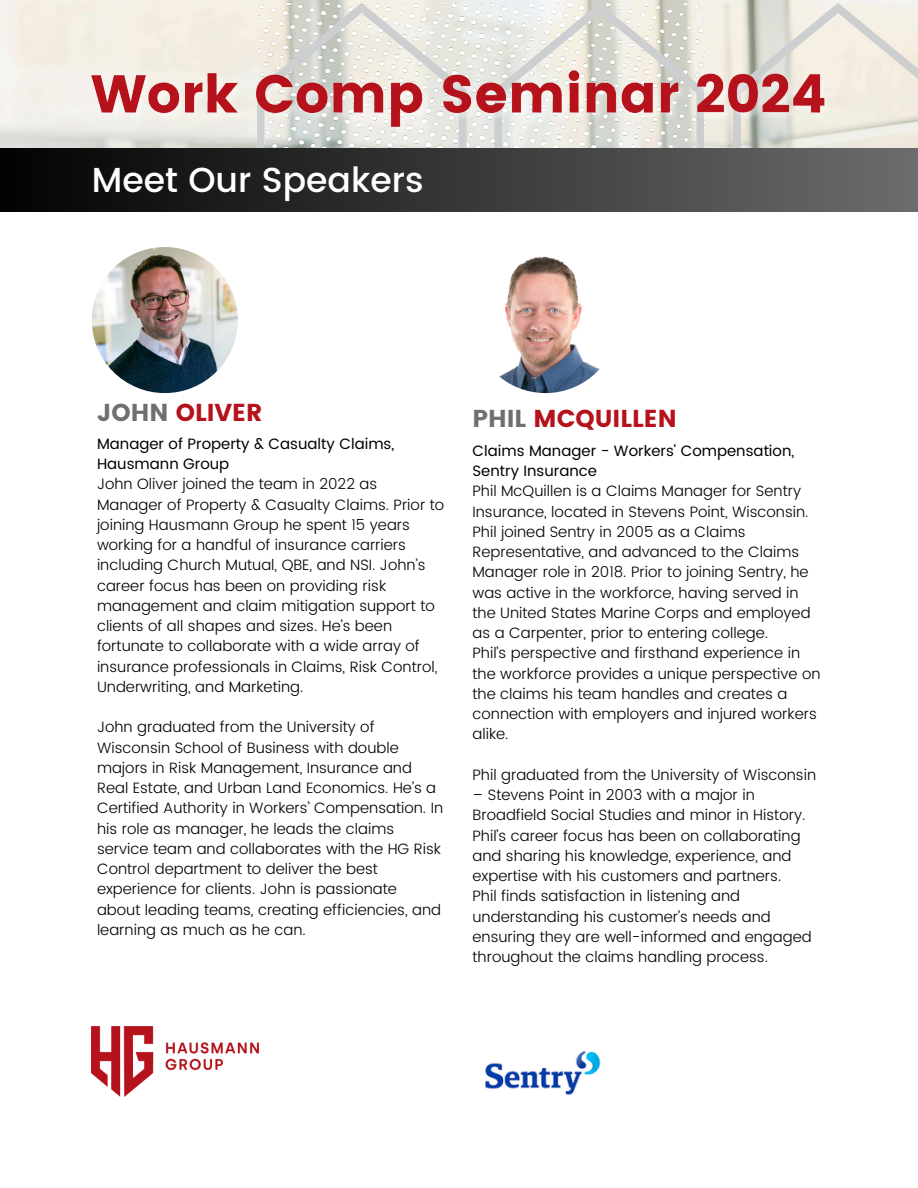
<style>
.page{position:relative;width:918px;height:1188px;background:#fff}
.page>*{position:absolute;margin:0;border:0;box-sizing:border-box;transform-origin:0 0}
.t1{font:500 34.65px "Poppins";color:#fff}
.t2{font:24.45px "Poppins";color:#b5121b}
.t3{font:300 15px/20.2px "Poppins";color:#000}
.t4{font:15px/20.2px "Poppins";color:#000}
.s1{color:#6e6f70}
</style>
<div class="page">
<img style="left:0;top:0;width:918px;height:149px">
<svg style="left:494px;top:3px;width:210px;height:146px;background:#e0dfd9"></svg>
<svg style="left:733px;top:3px;width:185px;height:146px;background:#e8e4da"></svg>
<svg style="left:257px;top:3px;width:210px;height:146px;background:#deddd6"></svg>
<div style="left:0;top:149px;width:918px;height:69px;background:linear-gradient(to right,#020202,#6c6c6d)"></div>
<div style="left:0;top:213px;width:918px;height:642px;background:#fff"></div>
<img style="left:472px;top:247px;width:147px;height:146px;border-radius:50%">
<img style="left:89px;top:54px;width:748px;height:87px">
<img style="left:485px;top:1051px;width:116px;height:44px">
<img style="left:92px;top:247px;width:146px;height:146px;border-radius:50%">
<img style="left:92px;top:1027px;width:166px;height:69px">
<p class="t1" style="left:92px;top:160px;width:333px">Meet Our Speakers</p>
<p class="t2" style="left:97px;top:398px;width:167px"><span class="s1">JOHN</span> OLIVER</p>
<p class="t4" style="left:97px;top:434px;width:299px">Manager of Property &amp; Casualty Claims,<br>Hausmann Group</p>
<p class="t3" style="left:97px;top:474px;width:349px">John Oliver joined the team in 2022 as Manager of Property &amp; Casualty Claims. Prior to joining Hausmann Group he spent 15 years working for a handful of insurance carriers including Church Mutual, QBE, and NSI. John’s career focus has been on providing risk management and claim mitigation support to clients of all shapes and sizes. He’s been fortunate to collaborate with a wide array of insurance professionals in Claims, Risk Control, Underwriting, and Marketing.</p>
<p class="t3" style="left:97px;top:717px;width:348px">John graduated from the University of Wisconsin School of Business with double majors in Risk Management, Insurance and Real Estate, and Urban Land Economics. He’s a Certified Authority in Workers’ Compensation. In his role as manager, he leads the claims service team and collaborates with the HG Risk Control department to deliver the best experience for clients. John is passionate about leading teams, creating efficiencies, and learning as much as he can.</p>
<h3 class="t2" style="left:472px;top:404px;width:206px"><span class="s1">PHIL</span> MCQUILLEN</h3>
<p class="t4" style="left:472px;top:440px;width:323px">Claims Manager - Workers' Compensation,<br>Sentry Insurance</p>
<h3 class="t3" style="left:472px;top:481px;width:340px">Phil McQuillen is a Claims Manager for Sentry Insurance, located in Stevens Point, Wisconsin.<br>Phil joined Sentry in 2005 as a Claims Representative, and advanced to the Claims Manager role in 2018. Prior to joining Sentry, he was active in the workforce, having served in the United States Marine Corps and employed as a Carpenter, prior to entering college.</h3>
<p class="t3" style="left:472px;top:643px;width:350px">Phil’s perspective and firsthand experience in the workforce provides a unique perspective on the claims his team handles and creates a connection with employers and injured workers alike.</p>
<p class="t3" style="left:472px;top:764px;width:345px">Phil graduated from the University of Wisconsin</p>
<p class="t3" style="left:472px;top:785px;width:334px">– Stevens Point in 2003 with a major in Broadfield Social Studies and minor in History.<br>Phil’s career focus has been on collaborating and sharing his knowledge, experience, and expertise with his customers and partners.</p>
<p class="t3" style="left:472px;top:886px;width:341px">Phil finds satisfaction in listening and understanding his customer’s needs and ensuring they are well-informed and engaged throughout the claims handling process.</p>
</div>
